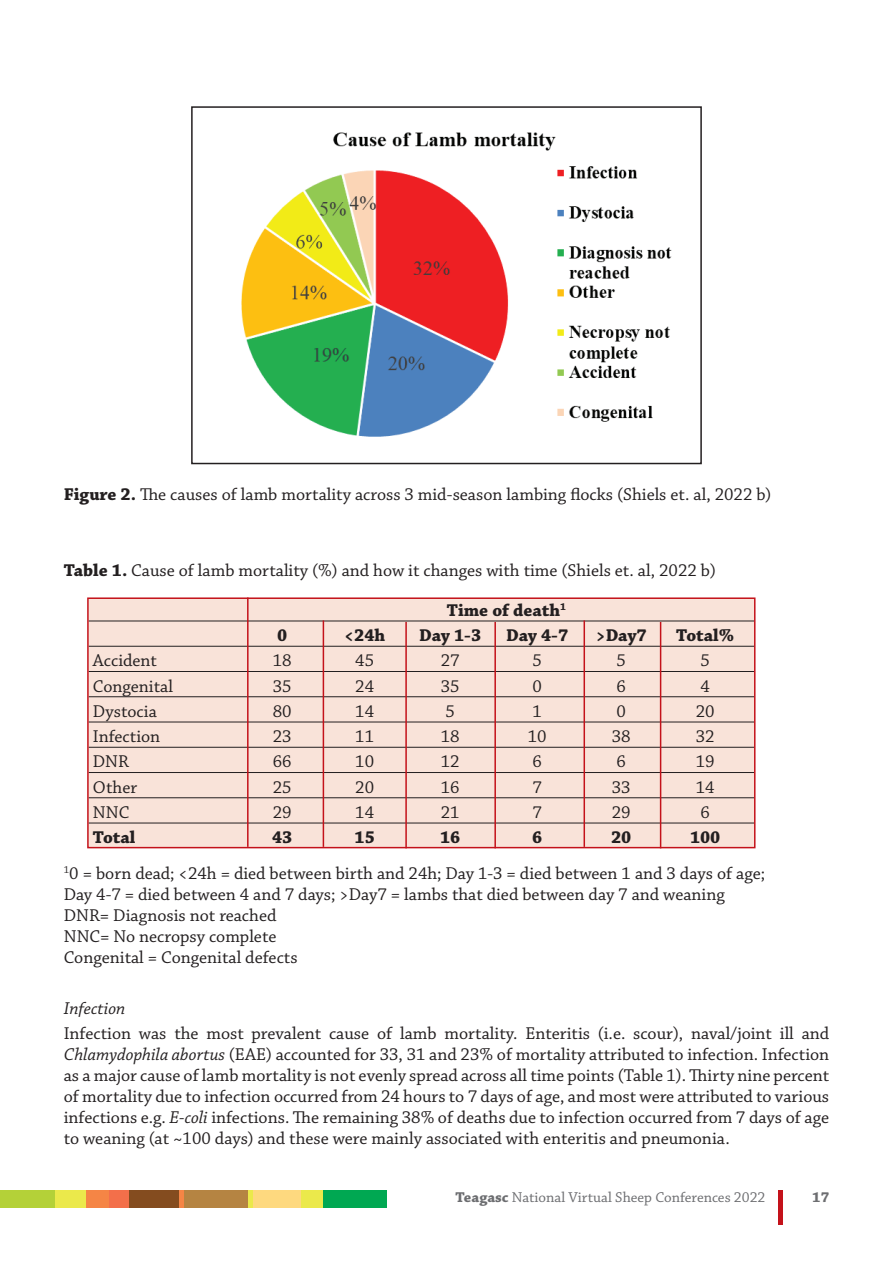
<style>
.page{position:relative;width:893px;height:1263px;background:#fff}
.page>*{position:absolute;margin:0;border:0;box-sizing:border-box;transform-origin:0 0}
.t1{font:18px/21px "Chaparral Pro";color:#231f20;text-align:justify}
.t2{font:700 18px "Chaparral Pro";color:#231f20}
.t3{font:italic 18px "Chaparral Pro";color:#231f20}
.t4{font:15px "Chaparral Pro";color:#6c6d70}
.t5{font:700 15px "Chaparral Pro";color:#6c6d70}
.s1{font-weight:700}
.s2{font-style:italic}
</style>
<div class="page">
<hr style="left:778px;top:1191px;width:4px;height:34px;background:#c4121a">
<div style="left:322px;top:1191px;width:65px;height:17px;background:#00a852"></div>
<div style="left:253px;top:1191px;width:48px;height:17px;background:#fed97f"></div>
<div style="left:301px;top:1191px;width:21px;height:17px;background:#ebe94b"></div>
<div style="left:183px;top:1191px;width:65px;height:17px;background:#b58442"></div>
<div style="left:248px;top:1191px;width:5px;height:17px;background:#ebe94b"></div>
<div style="left:129px;top:1191px;width:50px;height:17px;background:#844c1f"></div>
<hr style="left:179px;top:1191px;width:4px;height:17px;background:#f58545">
<div style="left:85px;top:1191px;width:25px;height:17px;background:#f58545"></div>
<div style="left:109px;top:1191px;width:20px;height:17px;background:#f36f4a"></div>
<div style="left:0;top:1191px;width:55px;height:17px;background:#b4d138"></div>
<div style="left:55px;top:1191px;width:30px;height:17px;background:#ebe94b"></div>
<img style="left:241px;top:132px;width:431px;height:305px">
<div style="left:191px;top:106px;width:511px;height:358px;border:2px solid #231f20"></div>
<div style="left:88px;top:598px;width:667px;height:250px;background:#f9e3d9"></div>
<hr style="left:89px;top:621px;width:665px;height:1px;background:#231f20">
<hr style="left:89px;top:646px;width:665px;height:1px;background:#231f20">
<hr style="left:89px;top:671px;width:665px;height:1px;background:#231f20">
<hr style="left:89px;top:696px;width:665px;height:1px;background:#231f20">
<hr style="left:89px;top:722px;width:665px;height:1px;background:#231f20">
<hr style="left:89px;top:747px;width:665px;height:1px;background:#231f20">
<hr style="left:89px;top:772px;width:665px;height:1px;background:#231f20">
<hr style="left:89px;top:797px;width:665px;height:1px;background:#231f20">
<hr style="left:89px;top:823px;width:665px;height:1px;background:#231f20">
<div style="left:87px;top:597px;width:668px;height:251px;border:2px solid #c4121a"></div>
<hr style="left:247px;top:597px;width:2px;height:250px;background:#c4121a">
<hr style="left:323px;top:620px;width:1px;height:227px;background:#c4121a">
<hr style="left:405px;top:622px;width:2px;height:226px;background:#c4121a">
<hr style="left:494px;top:622px;width:2px;height:226px;background:#c4121a">
<hr style="left:583px;top:620px;width:2px;height:227px;background:#c4121a">
<hr style="left:660px;top:622px;width:1px;height:226px;background:#c4121a">
<p class="t1" style="left:64px;top:485px;width:709px"><span class="s1">Figure 2.</span> The causes of lamb mortality across 3 mid-season lambing flocks (Shiels et. al, 2022 b)</p>
<p class="t1" style="left:64px;top:560px;width:654px"><span class="s1">Table 1.</span> Cause of lamb mortality (%) and how it changes with time (Shiels et. al, 2022 b)</p>
<p class="t2" style="left:447px;top:600px;width:121px">Time of death<sup>1</sup></p>
<p class="t2" style="left:277px;top:625px;width:12px">0</p>
<p class="t2" style="left:344px;top:625px;width:43px">&lt;24h</p>
<p class="t2" style="left:419px;top:625px;width:63px">Day 1-3</p>
<p class="t2" style="left:506px;top:625px;width:63px">Day 4-7</p>
<p class="t2" style="left:596px;top:625px;width:53px">&gt;Day7</p>
<p class="t2" style="left:676px;top:625px;width:59px">Total%</p>
<p class="t1" style="left:93px;top:651px;width:66px">Accident</p>
<p class="t1" style="left:273px;top:651px;width:20px">18</p>
<p class="t1" style="left:355px;top:651px;width:20px">45</p>
<p class="t1" style="left:441px;top:651px;width:20px">27</p>
<p class="t1" style="left:532px;top:651px;width:11px">5</p>
<p class="t1" style="left:616px;top:651px;width:11px">5</p>
<p class="t1" style="left:700px;top:651px;width:11px">5</p>
<p class="t1" style="left:93px;top:676px;width:82px">Congenital</p>
<p class="t1" style="left:273px;top:676px;width:20px">35</p>
<p class="t1" style="left:355px;top:676px;width:20px">24</p>
<p class="t1" style="left:441px;top:676px;width:20px">35</p>
<p class="t1" style="left:532px;top:676px;width:11px">0</p>
<p class="t1" style="left:616px;top:676px;width:11px">6</p>
<p class="t1" style="left:700px;top:676px;width:11px">4</p>
<p class="t1" style="left:93px;top:701px;width:65px">Dystocia</p>
<p class="t1" style="left:273px;top:701px;width:20px">80</p>
<p class="t1" style="left:355px;top:701px;width:20px">14</p>
<p class="t1" style="left:445px;top:701px;width:11px">5</p>
<p class="t1" style="left:532px;top:701px;width:11px">1</p>
<p class="t1" style="left:616px;top:701px;width:11px">0</p>
<p class="t1" style="left:696px;top:701px;width:20px">20</p>
<p class="t1" style="left:93px;top:727px;width:69px">Infection</p>
<p class="t1" style="left:273px;top:727px;width:20px">23</p>
<p class="t1" style="left:355px;top:727px;width:20px">11</p>
<p class="t1" style="left:441px;top:727px;width:20px">18</p>
<p class="t1" style="left:528px;top:727px;width:20px">10</p>
<p class="t1" style="left:612px;top:727px;width:20px">38</p>
<p class="t1" style="left:696px;top:727px;width:20px">32</p>
<p class="t1" style="left:93px;top:752px;width:38px">DNR</p>
<p class="t1" style="left:273px;top:752px;width:20px">66</p>
<p class="t1" style="left:355px;top:752px;width:20px">10</p>
<p class="t1" style="left:441px;top:752px;width:20px">12</p>
<p class="t1" style="left:532px;top:752px;width:11px">6</p>
<p class="t1" style="left:616px;top:752px;width:11px">6</p>
<p class="t1" style="left:696px;top:752px;width:20px">19</p>
<p class="t1" style="left:93px;top:777px;width:46px">Other</p>
<p class="t1" style="left:273px;top:777px;width:20px">25</p>
<p class="t1" style="left:355px;top:777px;width:20px">20</p>
<p class="t1" style="left:441px;top:777px;width:20px">16</p>
<p class="t1" style="left:532px;top:777px;width:11px">7</p>
<p class="t1" style="left:612px;top:777px;width:20px">33</p>
<p class="t1" style="left:696px;top:777px;width:20px">14</p>
<p class="t1" style="left:93px;top:802px;width:38px">NNC</p>
<p class="t1" style="left:273px;top:802px;width:20px">29</p>
<p class="t1" style="left:355px;top:802px;width:20px">14</p>
<p class="t1" style="left:441px;top:802px;width:20px">21</p>
<p class="t1" style="left:532px;top:802px;width:11px">7</p>
<p class="t1" style="left:612px;top:802px;width:20px">29</p>
<p class="t1" style="left:700px;top:802px;width:11px">6</p>
<p class="t2" style="left:93px;top:827px;width:44px">Total</p>
<p class="t2" style="left:272px;top:827px;width:22px">43</p>
<p class="t2" style="left:355px;top:827px;width:22px">15</p>
<p class="t2" style="left:440px;top:827px;width:22px">16</p>
<p class="t2" style="left:532px;top:827px;width:12px">6</p>
<p class="t2" style="left:611px;top:827px;width:22px">20</p>
<p class="t2" style="left:690px;top:827px;width:32px">100</p>
<p class="t1" style="left:64px;top:863px;width:703px"><sup>1</sup>0 = born dead; &lt;24h = died between birth and 24h; Day 1-3 = died between 1 and 3 days of age;</p>
<p class="t1" style="left:64px;top:884px;width:662px">Day 4-7 = died between 4 and 7 days; &gt;Day7 = lambs that died between day 7 and weaning</p>
<p class="t1" style="left:64px;top:905px;width:214px">DNR= Diagnosis not reached</p>
<p class="t1" style="left:64px;top:926px;width:214px">NNC= No necropsy complete</p>
<p class="t1" style="left:64px;top:947px;width:235px">Congenital = Congenital defects</p>
<p class="t3" style="left:64px;top:998px;width:63px">Infection</p>
<p class="t1" style="left:64px;top:1023px;width:767px">Infection was the most prevalent cause of lamb mortality. Enteritis (i.e. scour), naval/joint ill and <span class="s2">Chlamydophila abortus</span> (EAE) accounted for 33, 31 and 23% of mortality attributed to infection. Infection as a major cause of lamb mortality is not evenly spread across all time points (Table 1). Thirty nine percent of mortality due to infection occurred from 24 hours to 7 days of age, and most were attributed to various infections e.g. <span class="s2">E-coli</span> infections. The remaining 38% of deaths due to infection occurred from 7 days of age to weaning (at ~100 days) and these were mainly associated with enteritis and pneumonia.</p>
<p class="t4" style="left:456px;top:1189px;width:311px"><span class="s1">Teagasc</span> National Virtual Sheep Conferences 2022</p>
<p class="t5" style="left:812px;top:1188px;width:18px">17</p>
</div>
